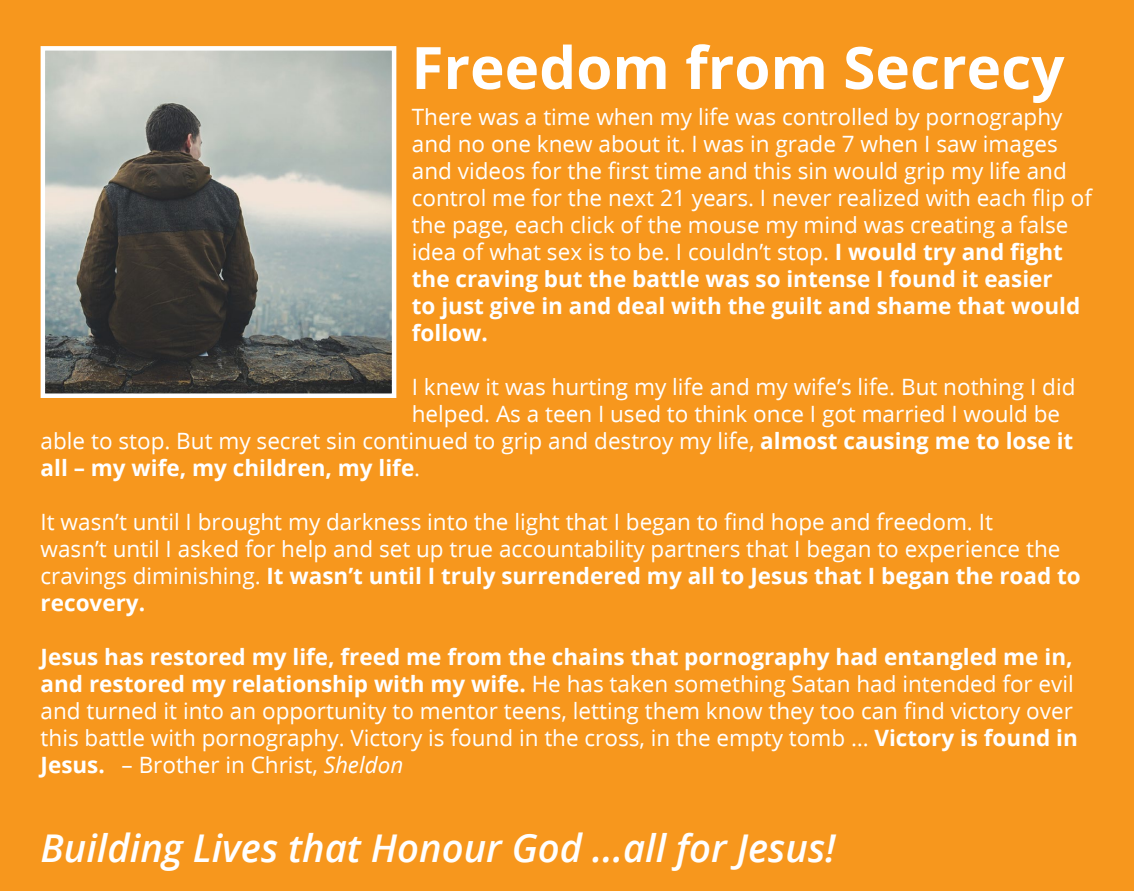
<style>
.page{position:relative;width:1134px;height:891px;background:#f7971d}
.page>*{position:absolute;margin:0;border:0;box-sizing:border-box;transform-origin:0 0}
.t1{font:700 58.5px "Open Sans";color:#fff}
.t2{font:italic 600 38.25px "Open Sans";color:#fff}
.t3{font:22.5px/27px "Open Sans";color:#fff}
.t4{font:700 22.5px "Open Sans";color:#fff}
.s1{font-weight:700}
.s2{font-weight:400}
.s3{font-style:italic}
</style>
<div class="page">
<img style="left:46px;top:51px;width:345px;height:342px">
<div style="left:41px;top:46px;width:355px;height:352px;border:4px solid #fff"></div>
<p class="t1" style="left:411px;top:44px;width:655px">Freedom from Secrecy</p>
<p class="t3" style="left:412px;top:105px;width:682px">There was a time when my life was controlled by pornography and no one knew about it. I was in grade 7 when I saw images and videos for the first time and this sin would grip my life and control me for the next 21 years. I never realized with each flip of the page, each click of the mouse my mind was creating a false idea of what sex is to be. I couldn’t stop. <span class="s1">I would try and fight the craving but the battle was so intense I found it easier<br>to just give in and deal with the guilt and shame that would follow.</span></p>
<p class="t3" style="left:412px;top:375px;width:665px">I knew it was hurting my life and my wife’s life. But nothing I did</p>
<p class="t3" style="left:412px;top:402px;width:650px">helped. As a teen I used to think once I got married I would be</p>
<p class="t3" style="left:41px;top:429px;width:1034px">able to stop. But my secret sin continued to grip and destroy my life, <span class="s1">almost causing me to lose it</span></p>
<p class="t4" style="left:41px;top:459px;width:381px">all – my wife, my children, my life<span class="s2">.</span></p>
<p class="t3" style="left:41px;top:510px;width:1042px">It wasn’t until I brought my darkness into the light that I began to find hope and freedom. It<br>wasn’t until I asked for help and set up true accountability partners that I began to experience the cravings diminishing. <span class="s1">It wasn’t until I truly surrendered my all to Jesus that I began the road to recovery.</span></p>
<p class="t3" style="left:41px;top:645px;width:1039px"><span class="s1">Jesus has restored my life, freed me from the chains that pornography had entangled me in, and restored my relationship with my wife.</span> He has taken something Satan had intended for evil and turned it into an opportunity to mentor teens, letting them know they too can find victory over this battle with pornography. Victory is found in the cross, in the empty tomb … <span class="s1">Victory is found in Jesus.</span> – Brother in Christ, <span class="s3">Sheldon</span></p>
<p class="t2" style="left:41px;top:832px;width:797px">Building Lives that Honour God ...all for Jesus!</p>
</div>
